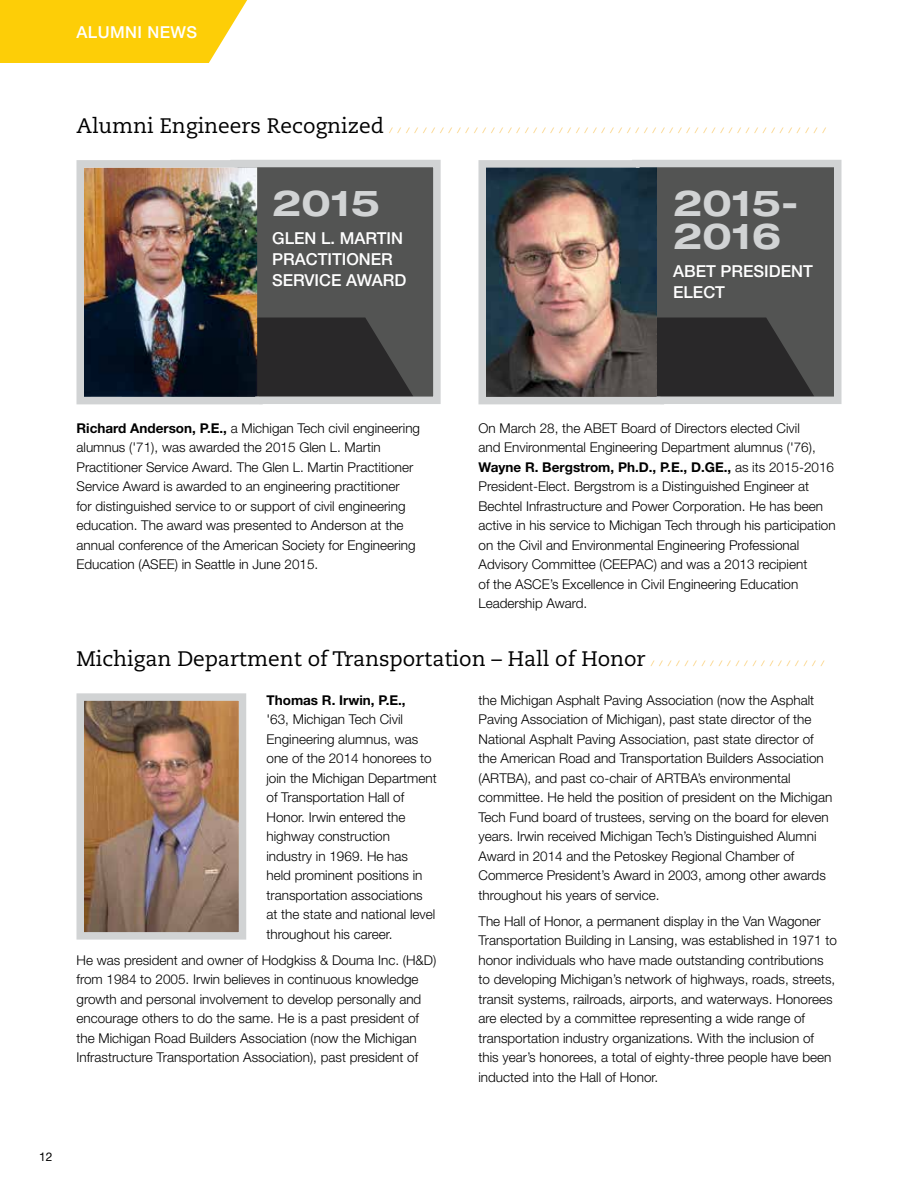
<style>
.page{position:relative;width:918px;height:1188px;background:#fff}
.page>*{position:absolute;margin:0;border:0;box-sizing:border-box;transform-origin:0 0}
.t1{font:700 expanded 36px/33px "Helvetica Neue LT Std";color:#d1d3d4}
.t2{font:21px "Caecilia LT Std";color:#000}
.t3{font:500 16.5px/21px "Helvetica Neue LT Std";color:#fff}
.t4{font:500 16.5px "Helvetica Neue LT Std";letter-spacing:.025em;color:#fff}
.t5{font:300 13.5px/19.5px "Helvetica Neue LT Std";color:#000}
.t6{font:700 13.5px "Helvetica Neue LT Std";color:#000}
.t7{font:12px "Helvetica Neue LT Std";color:#000}
.t8{font:italic 300 7.5px "Helvetica Neue LT Std";color:#f8ae1a}
.s1{font-weight:700}
</style>
<div class="page">
<svg style="left:478px;top:159px;width:364px;height:246px;background:#666160"></svg>
<svg style="left:0;top:0;width:247px;height:63px;background:#fdd11a"></svg>
<img style="left:76px;top:693px;width:171px;height:247px">
<img style="left:76px;top:159px;width:365px;height:246px">
<p class="t4" style="left:76px;top:23px;width:122px">ALUMNI NEWS</p>
<h2 class="t2" style="left:76px;top:114px;width:309px">Alumni Engineers Recognized</h2>
<p class="t8" style="left:390px;top:126px;width:437px">////////////////////////////////////////////////////</p>
<h1 class="t1" style="left:272px;top:185px;width:110px">2015</h1>
<p class="t3" style="left:272px;top:227px;width:136px">GLEN L. MARTIN<br>PRACTITIONER<br>SERVICE AWARD</p>
<h1 class="t1" style="left:673px;top:185px;width:127px">2015-<br>2016</h1>
<p class="t3" style="left:673px;top:260px;width:141px">ABET PRESIDENT<br>ELECT</p>
<p class="t5" style="left:76px;top:418px;width:345px"><span class="s1">Richard Anderson, P.E.,</span> a Michigan Tech civil engineering alumnus ('71), was awarded the 2015 Glen L. Martin Practitioner Service Award. The Glen L. Martin Practitioner Service Award is awarded to an engineering practitioner<br>for distinguished service to or support of civil engineering education. The award was presented to Anderson at the annual conference of the American Society for Engineering Education (ASEE) in Seattle in June 2015.</p>
<p class="t5" style="left:479px;top:418px;width:359px">On March 28, the ABET Board of Directors elected Civil<br>and Environmental Engineering Department alumnus ('76), <span class="s1">Wayne R. Bergstrom, Ph.D., P.E., D.GE.,</span> as its 2015-2016<br>President-Elect. Bergstrom is a Distinguished Engineer at Bechtel Infrastructure and Power Corporation. He has been active in his service to Michigan Tech through his participation on the Civil and Environmental Engineering Professional Advisory Committee (CEEPAC) and was a 2013 recipient<br>of the ASCE’s Excellence in Civil Engineering Education Leadership Award.</p>
<h2 class="t2" style="left:76px;top:647px;width:571px">Michigan Department of Transportation – Hall of Honor</h2>
<p class="t8" style="left:651px;top:659px;width:174px">/////////////////////</p>
<p class="t5" style="left:478px;top:690px;width:355px">the Michigan Asphalt Paving Association (now the Asphalt Paving Association of Michigan), past state director of the National Asphalt Paving Association, past state director of the American Road and Transportation Builders Association (ARTBA), and past co-chair of ARTBA’s environmental committee. He held the position of president on the Michigan Tech Fund board of trustees, serving on the board for eleven years. Irwin received Michigan Tech’s Distinguished Alumni Award in 2014 and the Petoskey Regional Chamber of Commerce President’s Award in 2003, among other awards throughout his years of service.</p>
<p class="t5" style="left:478px;top:911px;width:360px">The Hall of Honor, a permanent display in the Van Wagoner Transportation Building in Lansing, was established in 1971 to honor individuals who have made outstanding contributions to developing Michigan’s network of highways, roads, streets, transit systems, railroads, airports, and waterways. Honorees are elected by a committee representing a wide range of transportation industry organizations. With the inclusion of this year’s honorees, a total of eighty-three people have been inducted into the Hall of Honor.</p>
<p class="t6" style="left:266px;top:692px;width:141px">Thomas R. Irwin, P.E.,</p>
<p class="t5" style="left:266px;top:709px;width:172px">'63, Michigan Tech Civil<br>Engineering alumnus, was one of the 2014 honorees to join the Michigan Department of Transportation Hall of<br>Honor. Irwin entered the highway construction industry in 1969. He has<br>held prominent positions in transportation associations at the state and national level throughout his career.</p>
<p class="t5" style="left:77px;top:950px;width:361px">He was president and owner of Hodgkiss &amp; Douma Inc. (H&amp;D) from 1984 to 2005. Irwin believes in continuous knowledge growth and personal involvement to develop personally and encourage others to do the same. He is a past president of the Michigan Road Builders Association (now the Michigan Infrastructure Transportation Association), past president of</p>
<p class="t7" style="left:39px;top:1149px;width:15px">12</p>
</div>
